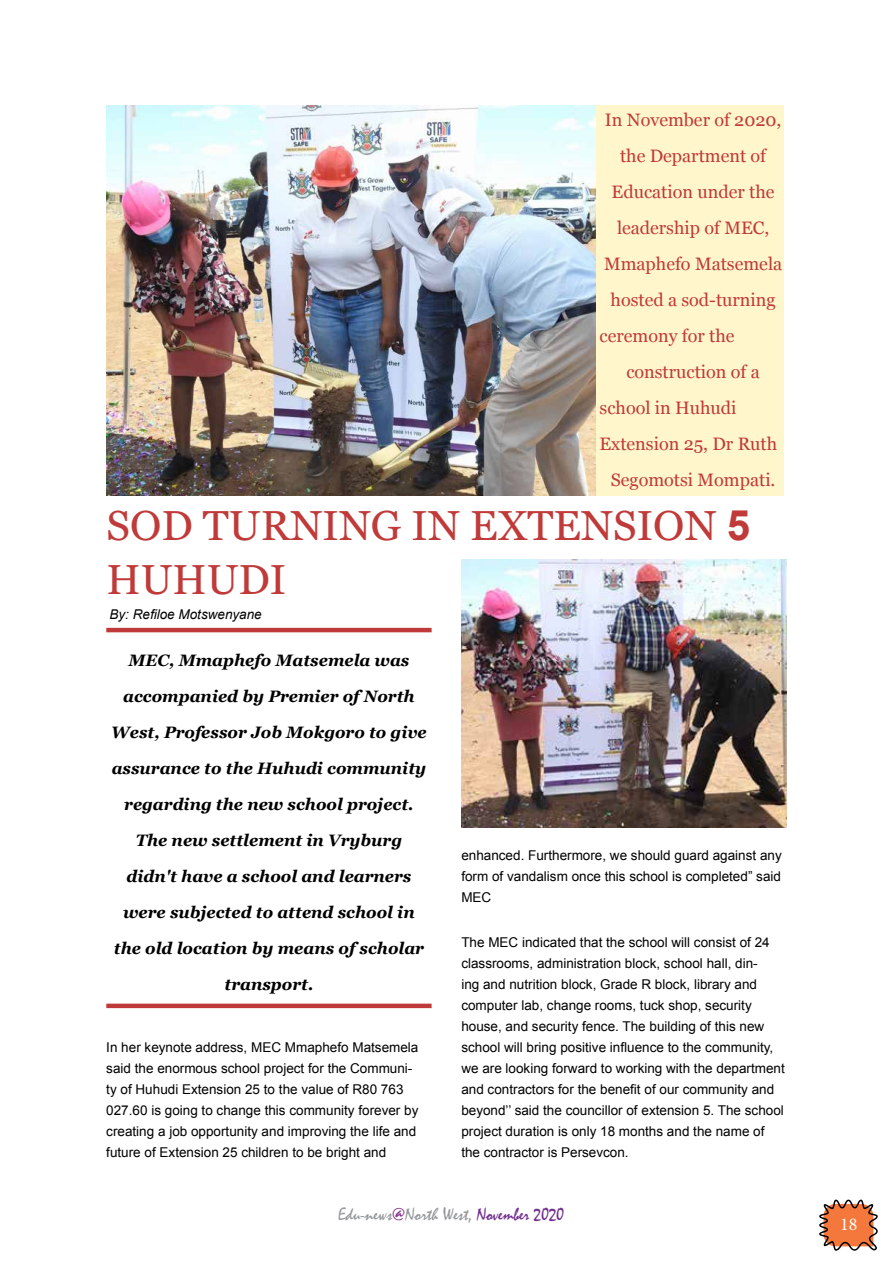
<style>
.page{position:relative;width:893px;height:1263px;background:#fff}
.page>*{position:absolute;margin:0;border:0;box-sizing:border-box;transform-origin:0 0}
.t1{font:42px/54px "Georgia";color:#c03a39}
.t2{font:18px "Georgia";color:#c03a39}
.t3{font:18px "Mistral";color:#95979a}
.t4{font:18px "Minion Pro";color:#fff}
.t5{font:italic 700 16.5px/36px "Georgia";color:#000;text-align:center}
.t6{font:13.5px/21px "Arial";color:#000}
.t7{font:italic 13.5px "Arial";color:#000}
.s1{font-family:"Arial";font-weight:700}
.s2{color:#86328b}
.s3{color:#702c8e}
</style>
<div class="page">
<svg style="left:819px;top:1199px;width:59px;height:52px"></svg>
<img style="left:461px;top:559px;width:326px;height:269px">
<img style="left:106px;top:105px;width:490px;height:390px">
<div style="left:596px;top:105px;width:187px;height:390px;background:#fff6cb"></div>
<hr style="left:106px;top:628px;width:326px;height:4px;background:#c03a39">
<hr style="left:106px;top:1004px;width:326px;height:4px;background:#c03a39">
<h2 class="t2" style="left:605px;top:109px;width:178px">In November of 2020,</h2>
<h2 class="t2" style="left:620px;top:145px;width:148px">the Department of</h2>
<h2 class="t2" style="left:612px;top:181px;width:164px">Education under the</h2>
<h2 class="t2" style="left:617px;top:217px;width:154px">leadership of MEC,</h2>
<h2 class="t2" style="left:604px;top:253px;width:180px">Mmaphefo Matsemela</h2>
<h2 class="t2" style="left:610px;top:289px;width:167px">hosted a sod-turning</h2>
<h2 class="t2" style="left:600px;top:325px;width:136px">ceremony for the</h2>
<h2 class="t2" style="left:626px;top:361px;width:135px">construction of a</h2>
<h2 class="t2" style="left:600px;top:397px;width:139px">school in Huhudi</h2>
<h2 class="t2" style="left:600px;top:433px;width:179px">Extension 25, Dr Ruth</h2>
<h2 class="t2" style="left:611px;top:469px;width:166px">Segomotsi Mompati.</h2>
<h1 class="t1" style="left:107px;top:499px;width:645px">SOD TURNING IN EXTENSION <span class="s1">5<br></span>HUHUDI</h1>
<p class="t7" style="left:109px;top:605px;width:154px">By: Refiloe Motswenyane</p>
<p class="t5" style="left:111px;top:642px;width:317px">MEC, Mmaphefo Matsemela was accompanied by Premier of North<br>West, Professor Job Mokgoro to give assurance to the Huhudi community regarding the new school project.<br>The new settlement in Vryburg didn't have a school and learners were subjected to attend school in the old location by means of scholar transport.</p>
<p class="t6" style="left:106px;top:1037px;width:314px">In her keynote address, MEC Mmaphefo Matsemela said the enormous school project for the Communi&shy;ty of Huhudi Extension 25 to the value of R80 763<br>027.60 is going to change this community forever by creating a job opportunity and improving the life and future of Extension 25 children to be bright and</p>
<p class="t6" style="left:461px;top:844px;width:322px;text-align:justify">enhanced. Furthermore, we should guard against any form of vandalism once this school is completed” said MEC</p>
<p class="t6" style="left:461px;top:931px;width:325px">The MEC indicated that the school will consist of 24 classrooms, administration block, school hall, din-<br>ing and nutrition block, Grade R block, library and computer lab, change rooms, tuck shop, security house, and security fence. The building of this new school will bring positive influence to the community, we are looking forward to working with the department and contractors for the benefit of our community and beyond’’ said the councillor of extension 5. The school project duration is only 18 months and the name of the contractor is Persevcon.</p>
<h2 class="t3" style="left:338px;top:1204px;width:228px">Edu-news<span class="s2">@</span>North West, <span class="s3">November 2020</span></h2>
<h2 class="t4" style="left:840px;top:1212px;width:19px">18</h2>
</div>
